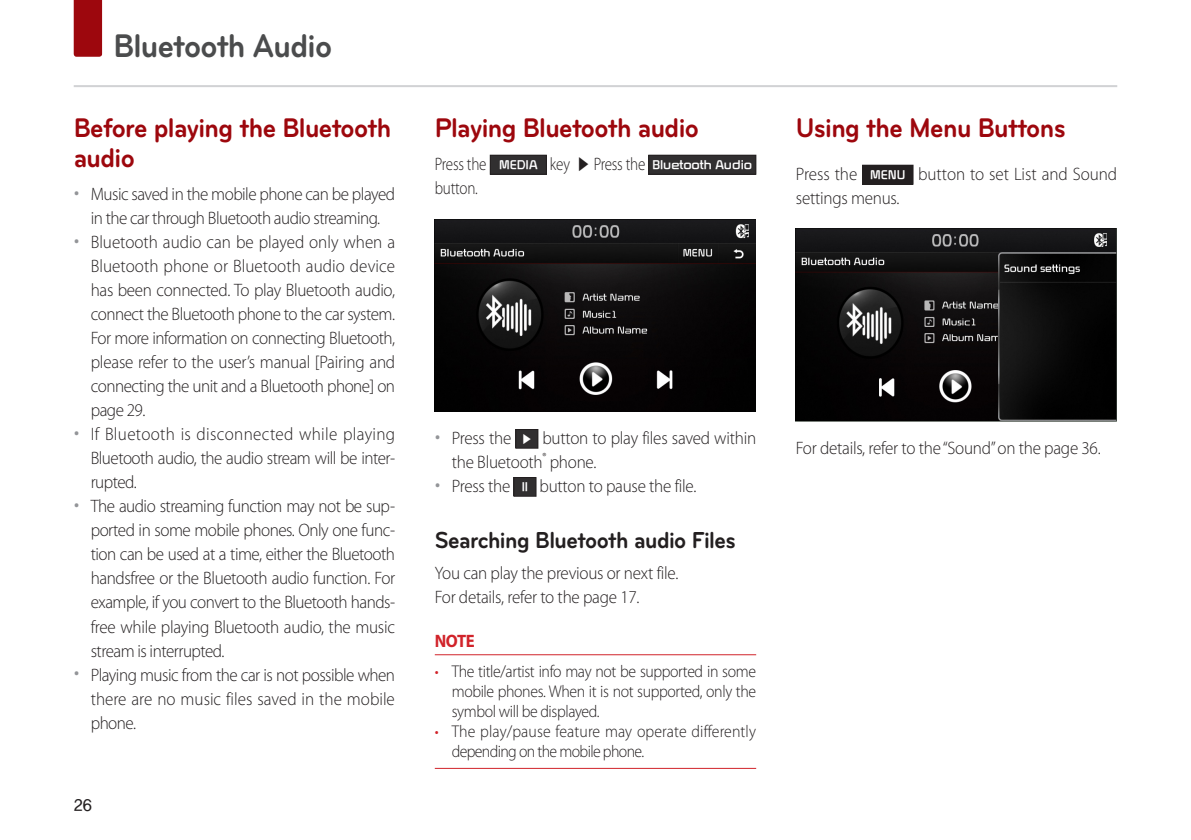
<style>
.page{position:relative;width:1191px;height:840px;background:#fff}
.page>*{position:absolute;margin:0;border:0;box-sizing:border-box;transform-origin:0 0}
.t1{font:700 34px "Bryant LG";letter-spacing:-.025em;color:#4b4c4d;scale:.93 1}
.중제목{font:700 28px/30px "Bryant LG";letter-spacing:-.025em;color:#9d070d;scale:.93 1}
.소제목{font:700 24px "Bryant LG";letter-spacing:-.025em;color:#231f20;scale:.93 1}
.본문-영어{font:300 18px/24px "Myriad Pro";letter-spacing:-.015em;color:#231f20;text-align:justify;scale:.95 1}
.본문-영어-2{font:300 18px "Myriad Pro";letter-spacing:-.015em;color:#231f20;scale:.84 1}
.참고{font:700 18px "Myriad Pro";color:#d1232a;scale:.93 1}
.t2{font:300 17px/20px "Myriad Pro";letter-spacing:-.025em;color:#231f20;text-align:justify;scale:.93 1}
.t3{font:300 17px/20px "Myriad Pro";color:#231f20;scale:.93 1}
.t4{font:16px "YDIYGO330";color:#231f20}
.t5{font:700 12px "Cube";color:#fff}
.t6{font:300 10.4px "Myriad Pro";color:#231f20;scale:.95 1}
.s1{font-family:"Gulim";font-weight:400;font-size:16px;color:#939598}
.s2{font-family:"Adobe Myungjo Std";font-weight:500}
.s3{color:#d1232a}
</style>
<div class="page">
<hr style="left:74px;top:85px;width:1043px;height:2px;background:#d1d2d4">
<div style="left:74px;top:0;width:28px;height:57px;background:#9d070d"></div>
<hr style="left:435px;top:654px;width:321px;height:1px;background:#d1232a">
<hr style="left:435px;top:767px;width:321px;height:1px;background:#d1232a">
<div style="left:490px;top:155px;width:56px;height:19px;background:#312f30"></div>
<div style="left:490px;top:155px;width:56px;height:19px;border:1px solid #231f20"></div>
<div style="left:648px;top:155px;width:108px;height:19px;background:#312f30"></div>
<div style="left:648px;top:155px;width:108px;height:19px;border:1px solid #231f20"></div>
<img style="left:435px;top:219px;width:320px;height:192px">
<div style="left:516px;top:429px;width:22px;height:19px;background:#312f30"></div>
<div style="left:515px;top:429px;width:23px;height:19px;border:1px solid #231f20"></div>
<div style="left:514px;top:477px;width:22px;height:19px;background:#312f30"></div>
<div style="left:513px;top:477px;width:23px;height:19px;border:1px solid #231f20"></div>
<div style="left:862px;top:165px;width:51px;height:19px;background:#231f20"></div>
<img style="left:796px;top:229px;width:320px;height:192px">
<h1 class="t1" style="left:113px;top:24px;width:237px">Bluetooth Audio</h1>
<p class="중제목" style="left:74px;top:112px;width:343px">Before playing the Bluetooth audio</p>
<p class="본문-영어" style="left:74px;top:182px;width:340px;text-align:center"><span class="s1">•</span> Music saved in the mobile phone can be played in the car through Bluetooth audio streaming.</p>
<p class="본문-영어" style="left:91px;top:230px;width:322px;text-indent:-17px"><span class="s1">•</span> Bluetooth audio can be played only when a Bluetooth phone or Bluetooth audio device has been connected. To play Bluetooth audio, connect the Bluetooth phone to the car system.<br>For more information on connecting Bluetooth, please refer to the user’s manual [Pairing and connecting the unit and a Bluetooth phone] on page 29.</p>
<p class="본문-영어" style="left:91px;top:422px;width:322px;text-indent:-17px"><span class="s1">•</span> If Bluetooth is disconnected while playing Bluetooth audio, the audio stream will be inter&shy;rupted.</p>
<p class="본문-영어" style="left:91px;top:494px;width:322px;text-indent:-17px"><span class="s1">•</span> The audio streaming function may not be sup&shy;ported in some mobile phones. Only one func&shy;tion can be used at a time, either the Bluetooth handsfree or the Bluetooth audio function. For example, if you convert to the Bluetooth hands&shy;free while playing Bluetooth audio, the music stream is interrupted.</p>
<p class="본문-영어" style="left:91px;top:662px;width:322px;text-indent:-17px"><span class="s1">•</span> Playing music from the car is not possible when there are no music files saved in the mobile phone.</p>
<p class="t4" style="left:74px;top:796px;width:19px">26</p>
<p class="중제목" style="left:435px;top:112px;width:285px">Playing Bluetooth audio</p>
<p class="본문-영어-2" style="left:435px;top:153px;width:63px">Press the</p>
<p class="t5" style="left:499px;top:156px;width:40px">MEDIA</p>
<p class="본문-영어-2" style="left:550px;top:153px;width:115px">key <span class="s2">▶</span> Press the</p>
<p class="t5" style="left:652px;top:156px;width:101px">Bluetooth Audio</p>
<p class="본문-영어-2" style="left:435px;top:177px;width:53px">button.</p>
<p class="본문-영어" style="left:452px;top:426px;width:322px;text-indent:91px">button to play files saved within the Bluetooth phone.</p>
<p class="본문-영어" style="left:435px;top:426px;width:82px"><span class="s1">•</span> Press the</p>
<p class="t5" style="left:521px;top:429px;width:12px">▶</p>
<p class="t6" style="left:542px;top:450px;width:6px">®</p>
<p class="본문-영어" style="left:435px;top:474px;width:81px"><span class="s1">•</span> Press the</p>
<p class="t5" style="left:522px;top:477px;width:8px">ll</p>
<p class="본문-영어" style="left:539px;top:474px;width:167px">button to pause the file.</p>
<p class="소제목" style="left:435px;top:525px;width:325px">Searching Bluetooth audio Files</p>
<p class="본문-영어" style="left:435px;top:560px;width:258px">You can play the previous or next file.</p>
<p class="본문-영어" style="left:435px;top:584px;width:217px">For details, refer to the page 17.</p>
<p class="참고" style="left:435px;top:629px;width:44px">NOTE</p>
<p class="t2" style="left:452px;top:660px;width:329px;text-indent:-17px"><span class="s3">•</span> The title/artist info may not be supported in some mobile phones. When it is not supported, only the symbol will be displayed.</p>
<p class="t3" style="left:452px;top:720px;width:328px;text-indent:-17px"><span class="s3">•</span> The play/pause feature may operate differently depending on the mobile phone.</p>
<p class="중제목" style="left:796px;top:112px;width:291px">Using the Menu Buttons</p>
<p class="본문-영어" style="left:796px;top:162px;width:66px">Press the</p>
<p class="t5" style="left:870px;top:166px;width:37px">MENU</p>
<p class="본문-영어" style="left:918px;top:162px;width:211px">button to set List and Sound</p>
<p class="본문-영어" style="left:796px;top:186px;width:110px">settings menus.</p>
<p class="본문-영어" style="left:796px;top:436px;width:322px">For details, refer to the “Sound” on the page 36.</p>
</div>
